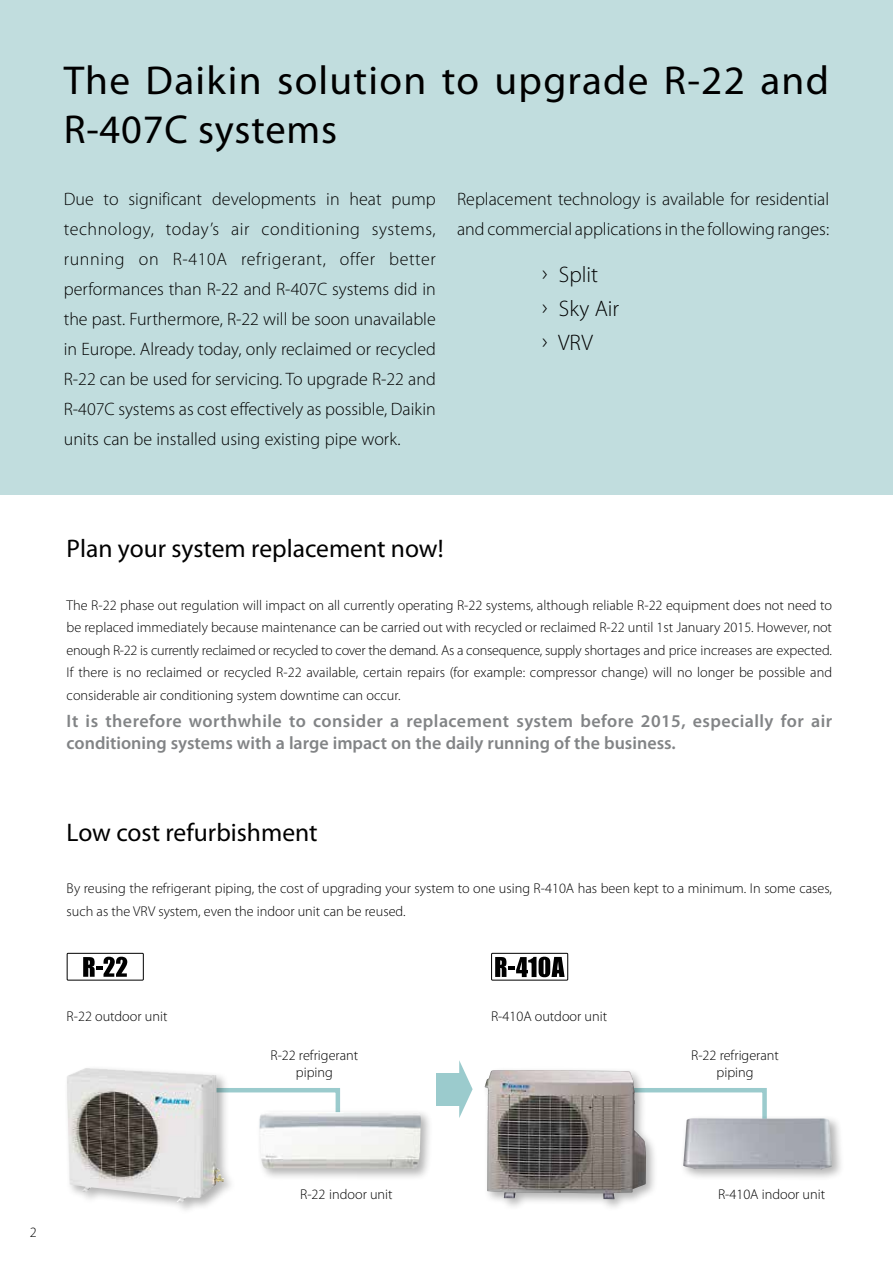
<style>
.page{position:relative;width:893px;height:1263px;background:#fff}
.page>*{position:absolute;margin:0;border:0;box-sizing:border-box;transform-origin:0 0}
.t1{font:40.5px/48.6px "Myriad Pro";letter-spacing:.03em;color:#000}
.t2{font:25.5px "Myriad Pro";color:#000}
.t3{font:300 22.5px/34.2px "Myriad Pro";color:#000}
.t4{font:300 18px/30px "Myriad Pro";color:#000;text-align:justify}
.t5{font:600 18px/22.5px "Myriad Pro";letter-spacing:.015em;color:#828486}
.t6{font:300 14.25px/22.5px "Myriad Pro";color:#000;text-align:center}
</style>
<div class="page">
<div style="left:0;top:0;width:893px;height:494px;background:#c1ddde"></div>
<svg style="left:236px;top:1088px;width:104px;height:20px"></svg>
<svg style="left:659px;top:1088px;width:108px;height:26px"></svg>
<div style="left:491px;top:953px;width:77px;height:28px;border:1px solid #000"></div>
<svg style="left:495px;top:957px;width:70px;height:20px"></svg>
<div style="left:67px;top:953px;width:77px;height:28px;border:1px solid #000"></div>
<svg style="left:83px;top:957px;width:44px;height:20px"></svg>
<div style="left:63px;top:1065px;width:173px;height:150px;background:#000;opacity:.3"></div>
<img style="left:67px;top:1068px;width:157px;height:134px">
<div style="left:256px;top:1108px;width:177px;height:73px;background:#000;opacity:.3"></div>
<img style="left:259px;top:1112px;width:162px;height:57px">
<div style="left:680px;top:1114px;width:164px;height:68px;background:#000;opacity:.3"></div>
<img style="left:683px;top:1118px;width:149px;height:52px">
<div style="left:482px;top:1066px;width:177px;height:146px;background:#000;opacity:.3"></div>
<img style="left:485px;top:1070px;width:161px;height:129px">
<svg style="left:459px;top:1060px;width:14px;height:58px"></svg>
<div style="left:436px;top:1073px;width:28px;height:33px;background:#9bcbcd"></div>
<h1 class="t1" style="left:64px;top:56px;width:767px">The Daikin solution to upgrade R-22 and<br>R-407C systems</h1>
<p class="t4" style="left:64px;top:184px;width:374px">Due to significant developments in heat pump technology, today’s air conditioning systems, running on R-410A refrigerant, offer better performances than R-22 and R-407C systems did in the past. Furthermore, R-22 will be soon unavailable in Europe. Already today, only reclaimed or recycled R-22 can be used for servicing. To upgrade R-22 and R-407C systems as cost effectively as possible, Daikin units can be installed using existing pipe work.</p>
<p class="t4" style="left:457px;top:184px;width:374px">Replacement technology is available for residential and commercial applications in the following ranges:</p>
<h3 class="t3" style="left:542px;top:257px;width:78px">› Split<br>› Sky Air › VRV</h3>
<h2 class="t2" style="left:67px;top:532px;width:378px">Plan your system replacement now!</h2>
<p class="t6" style="left:67px;top:594px;width:767px;text-align:justify">The R-22 phase out regulation will impact on all currently operating R-22 systems, although reliable R-22 equipment does not need to be replaced immediately because maintenance can be carried out with recycled or reclaimed R-22 until 1st January 2015. However, not enough R-22 is currently reclaimed or recycled to cover the demand. As a consequence, supply shortages and price increases are expected.<br>If there is no reclaimed or recycled R-22 available, certain repairs (for example: compressor change) will no longer be possible and considerable air conditioning system downtime can occur.</p>
<p class="t5" style="left:67px;top:709px;width:767px">It is therefore worthwhile to consider a replacement system before 2015, especially for air conditioning systems with a large impact on the daily running of the business.</p>
<h2 class="t2" style="left:67px;top:817px;width:252px">Low cost refurbishment</h2>
<p class="t6" style="left:67px;top:877px;width:767px;text-align:left">By reusing the refrigerant piping, the cost of upgrading your system to one using R-410A has been kept to a minimum. In some cases, such as the VRV system, even the indoor unit can be reused.</p>
<p class="t6" style="left:67px;top:1005px;width:102px">R-22 outdoor unit</p>
<p class="t6" style="left:491px;top:1004px;width:118px">R-410A outdoor unit</p>
<p class="t6" style="left:270px;top:1046px;width:89px;line-height:17.1px">R-22 refrigerant piping</p>
<p class="t6" style="left:691px;top:1046px;width:89px;line-height:17.1px">R-22 refrigerant piping</p>
<p class="t6" style="left:30px;top:1221px;width:8px">2</p>
<p class="t6" style="left:300px;top:1183px;width:94px">R-22 indoor unit</p>
<p class="t6" style="left:718px;top:1183px;width:109px">R-410A indoor unit</p>
</div>
